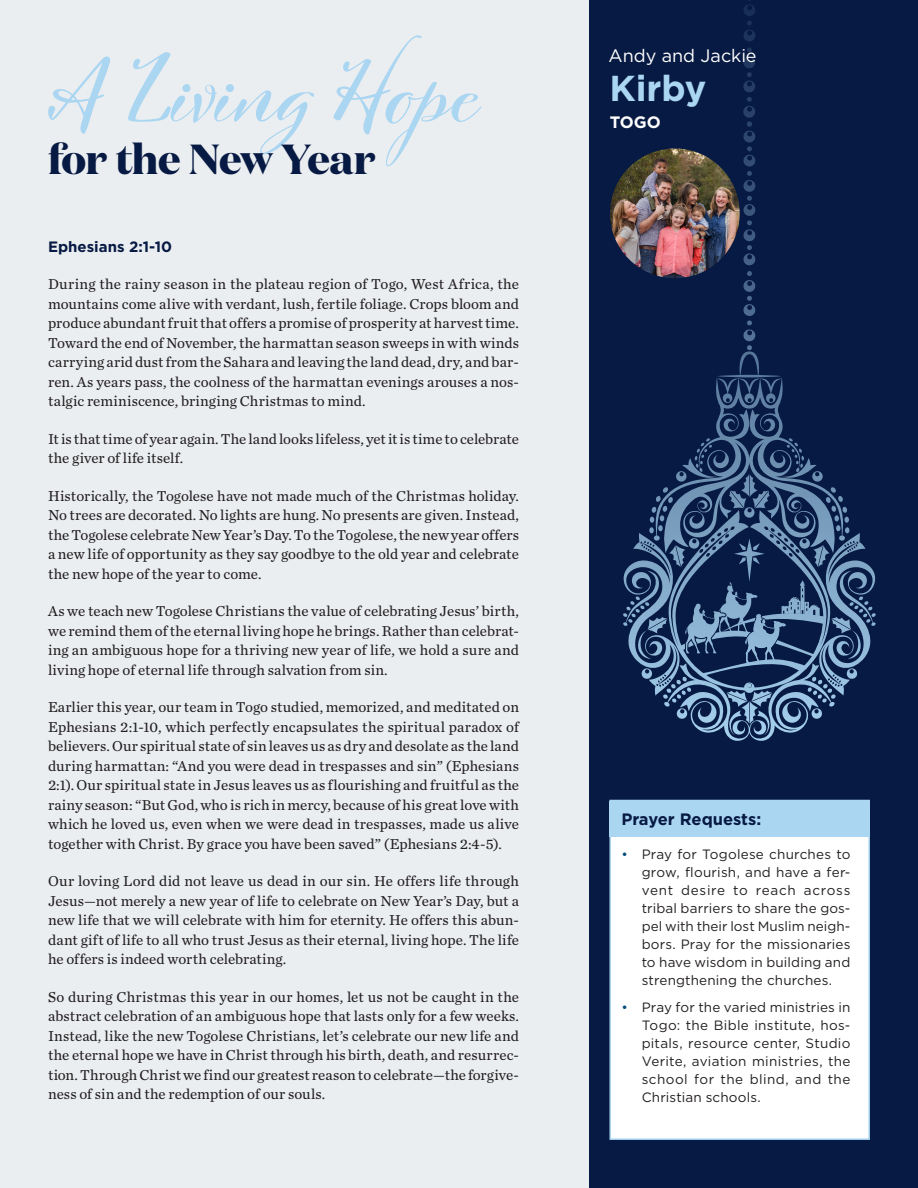
<style>
.page{position:relative;width:918px;height:1188px;background:#ebeef1}
.page>*{position:absolute;margin:0;border:0;box-sizing:border-box;transform-origin:0 0}
.Domaine_28pt{font:700 90px "Cinque Donne";letter-spacing:.005em;color:#aad6f2}
.Domaine_28pt-2{font:700 42px "Domaine Display";letter-spacing:-.015em;color:#071a43}
.Gotham_bold_24pt{font:700 36px "Gotham";letter-spacing:-.005em;color:#aad6f2}
.Sub_-Gotham_book_14p{font:18px "Gotham";color:#fff}
.subhead_11pt_bold_bl{font:700 16.5px "Gotham";color:#071a43}
.subhead_11pt_bold_AL{font:700 16.5px "Gotham";color:#fff}
.bodytext{font:15px/19.5px "Chronicle Text G2";letter-spacing:.005em;color:#231f20;text-align:justify}
.paragraph_header{font:700 15px "Gotham";color:#071a43}
.t1{font:13.5px/18px "Gotham";letter-spacing:.015em;color:#231f20;text-align:justify}
.s1{color:#044d7c}
</style>
<div class="page">
<div style="left:589px;top:0;width:329px;height:1188px;background:#071a43"></div>
<svg style="left:621px;top:0;width:255px;height:741px"></svg>
<div style="left:610px;top:800px;width:259px;height:339px;background:#fff"></div>
<div style="left:609px;top:801px;width:261px;height:36px;background:#aad6f2"></div>
<div style="left:609px;top:800px;width:261px;height:340px;border:2px solid #aad6f2"></div>
<img style="left:610px;top:148px;width:130px;height:130px;border-radius:65px">
<p class="Domaine_28pt" style="left:48px;top:36px;width:433px">A Living Hope</p>
<p class="Domaine_28pt-2" style="left:48px;top:131px;width:329px">for the New Year</p>
<p class="paragraph_header" style="left:48px;top:237px;width:126px">Ephesians 2:1-10</p>
<p class="bodytext" style="left:48px;top:274px;width:473px">During the rainy season in the plateau region of Togo, West Africa, the mountains come alive with verdant, lush, fertile foliage. Crops bloom and produce abundant fruit that offers a promise of prosperity at harvest time.<br>Toward the end of November, the harmattan season sweeps in with winds carrying arid dust from the Sahara and leaving the land dead, dry, and bar&shy;ren. As years pass, the coolness of the harmattan evenings arouses a nos&shy;talgic reminiscence, bringing Christmas to mind.</p>
<p class="bodytext" style="left:48px;top:428px;width:473px">It is that time of year again. The land looks lifeless, yet it is time to celebrate the giver of life itself.</p>
<p class="bodytext" style="left:48px;top:485px;width:473px">Historically, the Togolese have not made much of the Christmas holiday.<br>No trees are decorated. No lights are hung. No presents are given. Instead, the Togolese celebrate New Year’s Day. To the Togolese, the new year offers a new life of opportunity as they say goodbye to the old year and celebrate the new hope of the year to come.</p>
<p class="bodytext" style="left:48px;top:601px;width:473px">As we teach new Togolese Christians the value of celebrating Jesus’ birth, we remind them of the eternal living hope he brings. Rather than celebrat&shy;ing an ambiguous hope for a thriving new year of life, we hold a sure and living hope of eternal life through salvation from sin.</p>
<p class="bodytext" style="left:48px;top:697px;width:473px">Earlier this year, our team in Togo studied, memorized, and meditated on Ephesians 2:1-10, which perfectly encapsulates the spiritual paradox of believers. Our spiritual state of sin leaves us as dry and desolate as the land during harmattan: “And you were dead in trespasses and sin” (Ephesians 2:1). Our spiritual state in Jesus leaves us as flourishing and fruitful as the rainy season: “But God, who is rich in mercy, because of his great love with which he loved us, even when we were dead in trespasses, made us alive together with Christ. By grace you have been saved” (Ephesians 2:4-5).</p>
<p class="bodytext" style="left:48px;top:871px;width:473px">Our loving Lord did not leave us dead in our sin. He offers life through Jesus—not merely a new year of life to celebrate on New Year’s Day, but a new life that we will celebrate with him for eternity. He offers this abun&shy;dant gift of life to all who trust Jesus as their eternal, living hope. The life he offers is indeed worth celebrating.</p>
<p class="bodytext" style="left:48px;top:986px;width:473px">So during Christmas this year in our homes, let us not be caught in the abstract celebration of an ambiguous hope that lasts only for a few weeks.<br>Instead, like the new Togolese Christians, let’s celebrate our new life and the eternal hope we have in Christ through his birth, death, and resurrec&shy;tion. Through Christ we find our greatest reason to celebrate—the forgive&shy;ness of sin and the redemption of our souls.</p>
<p class="Sub_-Gotham_book_14p" style="left:609px;top:45px;width:150px">Andy and Jackie</p>
<p class="Gotham_bold_24pt" style="left:609px;top:65px;width:99px">Kirby</p>
<p class="subhead_11pt_bold_AL" style="left:610px;top:112px;width:53px">TOGO</p>
<p class="subhead_11pt_bold_bl" style="left:621px;top:808px;width:141px">Prayer Requests:</p>
<p class="t1" style="left:642px;top:845px;width:210px;text-indent:-20px"><span class="s1">•</span> Pray for Togolese churches to grow, flourish, and have a fer&shy;vent desire to reach across tribal barriers to share the gos&shy;pel with their lost Muslim neigh&shy;bors. Pray for the missionaries to have wisdom in building and strengthening the churches.</p>
<p class="t1" style="left:642px;top:998px;width:210px;text-indent:-20px"><span class="s1">•</span> Pray for the varied ministries in Togo: the Bible institute, hos&shy;pitals, resource center, Studio Verite, aviation ministries, the school for the blind, and the Christian schools.</p>
</div>
